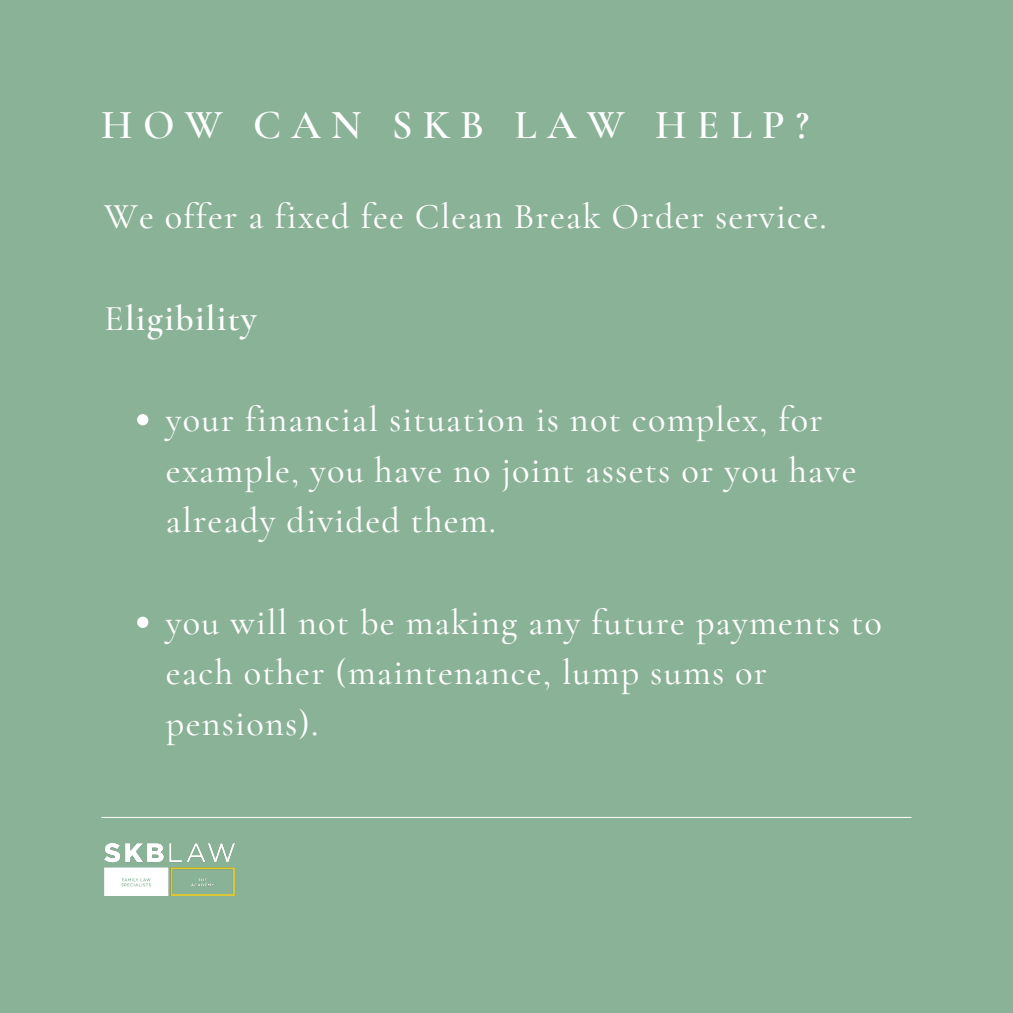
<style>
.page{position:relative;width:1013px;height:1013px;background:#fff}
.page>*{position:absolute;margin:0;border:0;box-sizing:border-box;transform-origin:0 0}
.t1{font:600 41.25px "Cormorant Garamond";letter-spacing:.25em;color:#fff}
.t2{font:500 36.25px/50.6px "Cormorant Garamond";letter-spacing:.035em;color:#fff}
.t3{font:600 36.25px "Cormorant Garamond";letter-spacing:.035em;color:#fff}
.s1{font-weight:500}
</style>
<div class="page">
<div style="left:0;top:0;width:1012px;height:1012px;background:#8ab296"></div>
<img style="left:104px;top:843px;width:131px;height:52px">
<hr style="left:102px;top:817px;width:809px;height:1px;background:#fff">
<svg style="left:137px;top:414px;width:11px;height:11px"></svg>
<svg style="left:137px;top:616px;width:11px;height:12px"></svg>
<p class="t1" style="left:101px;top:100px;width:709px">HOW CAN SKB LAW HELP?</p>
<p class="t2" style="left:104px;top:191px;width:724px">We offer a fixed fee Clean Break Order service.</p>
<p class="t3" style="left:104px;top:296px;width:154px"><span class="s1">E</span>ligibility</p>
<p class="t2" style="left:166px;top:394px;width:692px">your financial situation is not complex, for example, you have no joint assets or you have already divided them.</p>
<p class="t2" style="left:166px;top:596px;width:717px">you will not be making any future payments to each other (maintenance, lump sums or pensions).</p>
</div>
